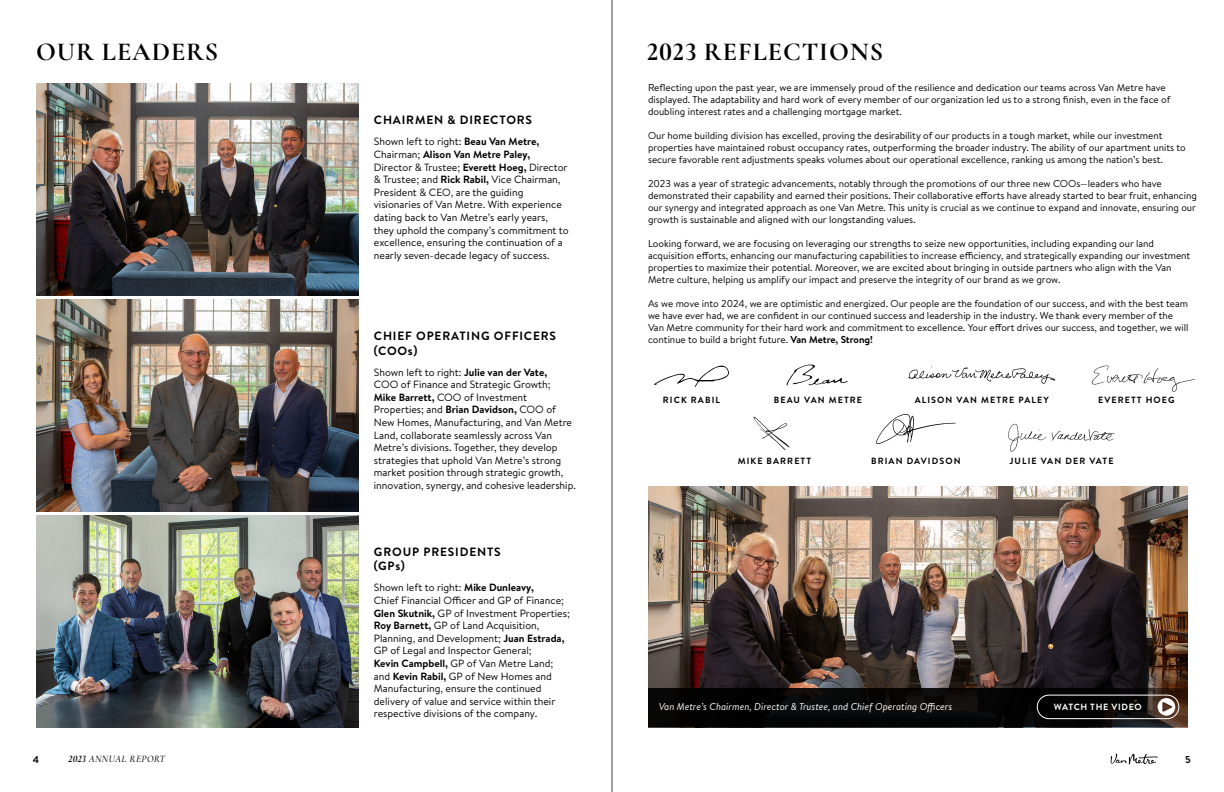
<style>
.page{position:relative;width:1224px;height:792px;background:#fff}
.page>*{position:absolute;margin:0;border:0;box-sizing:border-box;transform-origin:0 0}
.t1{font:700 26px "Cormorant Garamond";letter-spacing:.035em;color:#000101}
.t2{font:700 12px/14.4px "Brandon Text";letter-spacing:.07em;color:#000}
.t3{font:10.5px/12.6px "Brandon Text";color:#000}
.t4{font:10px/12px "Brandon Text";color:#000}
.t5{font:italic 10px "Brandon Text";color:#fff}
.t6{font:italic 500 10px "Cormorant Garamond";letter-spacing:.035em;color:#000}
.t7{font:700 10px "Brandon Text";color:#000}
.t8{font:700 9px "Brandon Text";letter-spacing:.12em;color:#000}
.t9{font:700 9px "Brandon Text";letter-spacing:.07em;color:#fff}
.s1{font-weight:700}
</style>
<div class="page">
<svg style="left:1111px;top:754px;width:47px;height:10px"></svg>
<img style="left:36px;top:84px;width:323px;height:211px">
<img style="left:36px;top:299px;width:323px;height:212px">
<img style="left:36px;top:515px;width:323px;height:212px">
<hr style="left:612px;top:0;width:1px;height:792px;background:#414042">
<img style="left:648px;top:486px;width:540px;height:202px">
<svg style="left:654px;top:365px;width:75px;height:22px"></svg>
<div style="left:648px;top:688px;width:540px;height:39px;background:#000"></div>
<svg style="left:908px;top:366px;width:147px;height:18px"></svg>
<svg style="left:876px;top:414px;width:80px;height:30px"></svg>
<svg style="left:1052px;top:429px;width:63px;height:12px"></svg>
<svg style="left:1008px;top:424px;width:38px;height:28px"></svg>
<svg style="left:754px;top:417px;width:35px;height:33px"></svg>
<svg style="left:787px;top:365px;width:61px;height:20px"></svg>
<svg style="left:1092px;top:366px;width:103px;height:26px"></svg>
<div style="left:1037px;top:695px;width:142px;height:24px;border:1px solid #fff;border-radius:12px"></div>
<svg style="left:1158px;top:698px;width:17px;height:18px"></svg>
<h1 class="t1" style="left:36px;top:36px;width:184px">OUR LEADERS</h1>
<h1 class="t1" style="left:647px;top:36px;width:238px">2023 REFLECTIONS</h1>
<p class="t2" style="left:374px;top:113px;width:160px">CHAIRMEN &amp; DIRECTORS</p>
<p class="t3" style="left:374px;top:135px;width:196px">Shown left to right: <span class="s1">Beau Van Metre, </span>Chairman; <span class="s1">Alison Van Metre Paley, </span>Director &amp; Trustee; <span class="s1">Everett Hoeg,</span> Director &amp; Trustee; and <span class="s1">Rick Rabil,</span> Vice Chairman, President &amp; CEO, are the guiding visionaries of Van Metre. With experience dating back to Van Metre’s early years, they uphold the company’s commitment to excellence, ensuring the continuation of a nearly seven-decade legacy of success.</p>
<p class="t2" style="left:374px;top:329px;width:184px">CHIEF OPERATING OFFICERS (COOs)</p>
<p class="t3" style="left:374px;top:365px;width:204px">Shown left to right: <span class="s1">Julie van der Vate,<br></span>COO of Finance and Strategic Growth;<br><span class="s1">Mike Barrett,</span> COO of Investment Properties; and <span class="s1">Brian Davidson,</span> COO of New Homes, Manufacturing, and Van Metre Land, collaborate seamlessly across Van Metre’s divisions. Together, they develop strategies that uphold Van Metre’s strong market position through strategic growth, innovation, synergy, and cohesive leadership.</p>
<p class="t2" style="left:374px;top:544px;width:128px">GROUP PRESIDENTS (GPs)</p>
<p class="t3" style="left:374px;top:581px;width:198px">Shown left to right: <span class="s1">Mike Dunleavy,<br></span>Chief Financial Officer and GP of Finance; <span class="s1">Glen Skutnik,</span> GP of Investment Properties; <span class="s1">Roy Barnett,</span> GP of Land Acquisition, Planning, and Development; <span class="s1">Juan Estrada, </span>GP of Legal and Inspector General;<br><span class="s1">Kevin Campbell,</span> GP of Van Metre Land; and <span class="s1">Kevin Rabil,</span> GP of New Homes and Manufacturing, ensure the continued delivery of value and service within their respective divisions of the company.</p>
<p class="t4" style="left:648px;top:81px;width:524px">Reflecting upon the past year, we are immensely proud of the resilience and dedication our teams across Van Metre have displayed. The adaptability and hard work of every member of our organization led us to a strong finish, even in the face of doubling interest rates and a challenging mortgage market.</p>
<p class="t4" style="left:648px;top:129px;width:539px">Our home building division has excelled, proving the desirability of our products in a tough market, while our investment properties have maintained robust occupancy rates, outperforming the broader industry. The ability of our apartment units to secure favorable rent adjustments speaks volumes about our operational excellence, ranking us among the nation’s best.</p>
<p class="t4" style="left:648px;top:177px;width:551px">2023 was a year of strategic advancements, notably through the promotions of our three new COOs—leaders who have demonstrated their capability and earned their positions. Their collaborative efforts have already started to bear fruit, enhancing our synergy and integrated approach as one Van Metre. This unity is crucial as we continue to expand and innovate, ensuring our growth is sustainable and aligned with our longstanding values.</p>
<p class="t4" style="left:648px;top:237px;width:544px">Looking forward, we are focusing on leveraging our strengths to seize new opportunities, including expanding our land acquisition efforts, enhancing our manufacturing capabilities to increase efficiency, and strategically expanding our investment properties to maximize their potential. Moreover, we are excited about bringing in outside partners who align with the Van Metre culture, helping us amplify our impact and preserve the integrity of our brand as we grow.</p>
<p class="t4" style="left:648px;top:297px;width:542px">As we move into 2024, we are optimistic and energized. Our people are the foundation of our success, and with the best team we have ever had, we are confident in our continued success and leadership in the industry. We thank every member of the Van Metre community for their hard work and commitment to excellence. Your effort drives our success, and together, we will continue to build a bright future. <span class="s1">Van Metre, Strong!</span></p>
<p class="t8" style="left:663px;top:394px;width:59px">RICK RABIL</p>
<p class="t8" style="left:774px;top:394px;width:90px">BEAU VAN METRE</p>
<p class="t8" style="left:915px;top:394px;width:136px">ALISON VAN METRE PALEY</p>
<p class="t8" style="left:1098px;top:394px;width:78px">EVERETT HOEG</p>
<p class="t8" style="left:738px;top:455px;width:75px">MIKE BARRETT</p>
<p class="t8" style="left:1009px;top:455px;width:106px">JULIE VAN DER VATE</p>
<p class="t8" style="left:871px;top:455px;width:91px">BRIAN DAVIDSON</p>
<p class="t5" style="left:659px;top:700px;width:295px">Van Metre’s Chairmen, Director &amp; Trustee, and Chief Operating Officers</p>
<p class="t9" style="left:1054px;top:701px;width:89px">WATCH THE VIDEO</p>
<p class="t7" style="left:33px;top:752px;width:8px">4</p>
<p class="t6" style="left:68px;top:751px;width:98px"><span class="s1">2023</span> ANNUAL REPORT</p>
<p class="t7" style="left:1185px;top:752px;width:7px">5</p>
</div>
